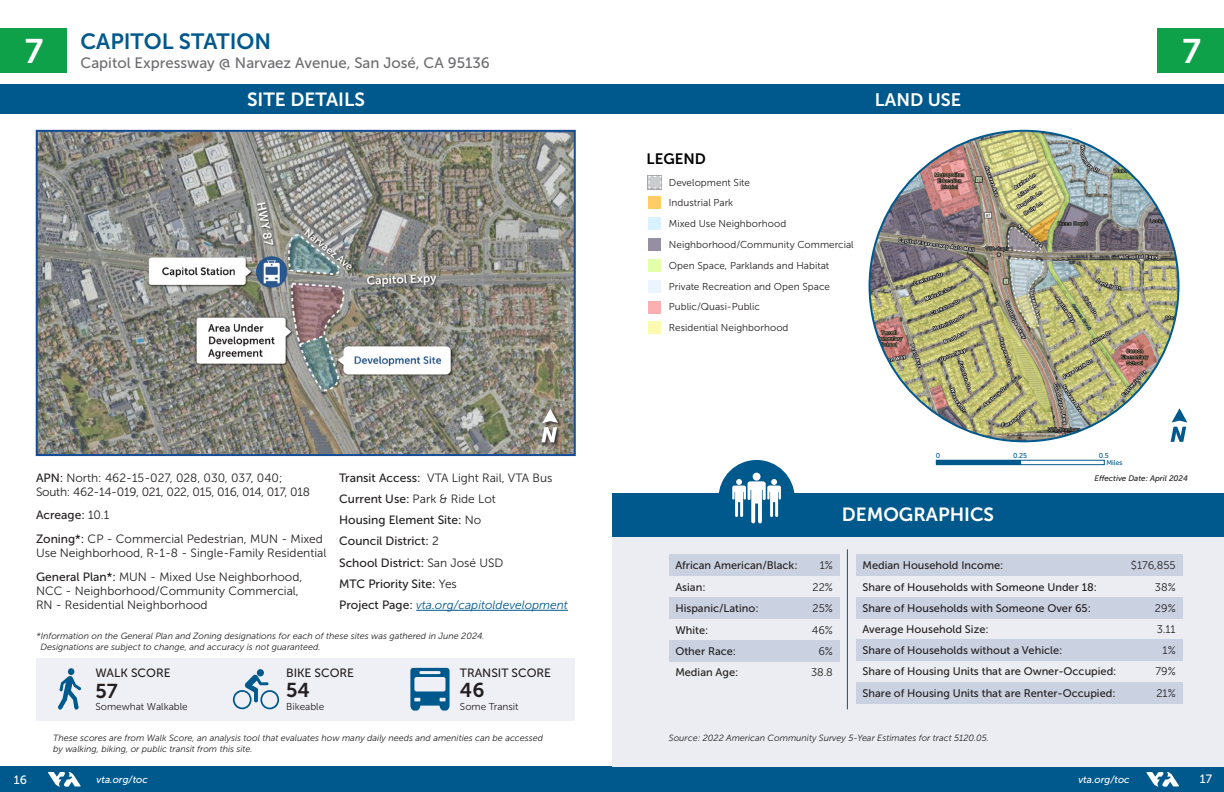
<style>
.page{position:relative;width:1224px;height:792px;background:#fff}
.page>*{position:absolute;margin:0;border:0;box-sizing:border-box;transform-origin:0 0}
.t1{font:34px "Museo Sans 700";color:#fff}
.t2{font:22px "Museo Sans 700";color:#00598c}
.t3{font:20px "Museo Sans 700";color:#231f20}
.t4{font:19px "Museo Sans 700";color:#fff}
.t5{font:18px "Museo Sans 700";color:#fff}
.t6{font:15px "Museo Sans 500";color:#6c6d70}
.t7{font:15px "Museo Sans 700";color:#000}
.t8{font:12px/14.4px "Museo Sans 300";color:#231f20}
.t9{font:12px "Museo Sans 500";color:#231f20}
.t10{font:12px/14.4px "Museo Sans 300";letter-spacing:-.02em;color:#231f20}
.t11{font:italic 12px "Museo Sans 300";color:#00598c}
.t12{font:12px "Museo Sans 500";color:#fff}
.t13{font:11px "Museo Sans 500";color:#231f20}
.t14{font:11px "Museo Sans 300";color:#231f20}
.t15{font:10px/20.8px "Museo Sans 300";color:#231f20}
.t16{font:italic 10px "Museo Sans 500";color:#fff}
.Footnote{font:italic 9px/10.8px "Museo Sans 300";color:#231f20}
.t17{font:italic 8px "Museo Sans 500";color:#231f20}
.t18{font:7.1px "Museo Sans 500";color:#00598c}
.t19{font:6.9px "Museo Sans 500";color:#00598c}
.s1{font-family:"Museo Sans 500"}
.s2{font-family:"Museo Sans 300"}
.s3{font-family:"Museo Sans 500";font-style:normal;color:#231f20}
</style>
<div class="page">
<div style="left:0;top:767px;width:1224px;height:25px;background:#00598c"></div>
<svg style="left:48px;top:772px;width:33px;height:15px"></svg>
<svg style="left:1146px;top:772px;width:33px;height:15px"></svg>
<img style="left:39px;top:133px;width:534px;height:320px">
<div style="left:36px;top:130px;width:540px;height:326px;border:2px solid #124c98"></div>
<div style="left:0;top:28px;width:67px;height:45px;background:#0fa14a"></div>
<div style="left:541px;top:409px;width:22px;height:38px;background:#231f20;opacity:.75"></div>
<svg style="left:541px;top:409px;width:17px;height:33px"></svg>
<hr style="left:416px;top:610px;width:152px;height:1px;background:#00598c">
<div style="left:0;top:84px;width:612px;height:30px;background:#00598c"></div>
<div style="left:36px;top:659px;width:540px;height:62px;background:#eff0f6"></div>
<svg style="left:233px;top:669px;width:46px;height:40px"></svg>
<div style="left:68px;top:668px;width:6px;height:7px;background:#00598c;border-radius:50%"></div>
<svg style="left:58px;top:674px;width:23px;height:36px"></svg>
<svg style="left:410px;top:668px;width:40px;height:43px"></svg>
<div style="left:612px;top:498px;width:612px;height:269px;background:#ebedf3"></div>
<div style="left:1157px;top:28px;width:67px;height:45px;background:#0fa14a"></div>
<svg style="left:1171px;top:408px;width:16px;height:34px"></svg>
<div style="left:612px;top:493px;width:612px;height:43px;background:#00598c"></div>
<div style="left:612px;top:84px;width:612px;height:30px;background:#00598c"></div>
<div style="left:719px;top:460px;width:76px;height:76px;background:#00598c;border-radius:50%"></div>
<div style="left:753px;top:473px;width:8px;height:8px;background:#fff;border-radius:4px"></div>
<svg style="left:732px;top:479px;width:49px;height:44px"></svg>
<div style="left:649px;top:197px;width:12px;height:12px;background:#fc6"></div>
<div style="left:649px;top:218px;width:12px;height:12px;background:#d9f2ff"></div>
<div style="left:649px;top:238px;width:12px;height:13px;background:#968fa1"></div>
<div style="left:649px;top:259px;width:12px;height:12px;background:#e3ffab"></div>
<div style="left:649px;top:280px;width:12px;height:12px;background:#ebf5ff"></div>
<div style="left:649px;top:301px;width:12px;height:12px;background:#fab0b0"></div>
<div style="left:649px;top:322px;width:12px;height:12px;background:#fafab0"></div>
<img style="left:870px;top:131px;width:308px;height:310px">
<div style="left:856px;top:555px;width:268px;height:21px;background:#cad2e2"></div>
<div style="left:1124px;top:555px;width:58px;height:21px;background:#cad2e2"></div>
<div style="left:856px;top:597px;width:268px;height:21px;background:#cad2e2"></div>
<div style="left:1124px;top:597px;width:58px;height:21px;background:#cad2e2"></div>
<div style="left:856px;top:639px;width:268px;height:22px;background:#cad2e2"></div>
<div style="left:1124px;top:639px;width:58px;height:22px;background:#cad2e2"></div>
<div style="left:856px;top:682px;width:268px;height:21px;background:#cad2e2"></div>
<div style="left:1124px;top:682px;width:58px;height:21px;background:#cad2e2"></div>
<div style="left:669px;top:555px;width:135px;height:21px;background:#cad2e2"></div>
<div style="left:804px;top:555px;width:35px;height:21px;background:#cad2e2"></div>
<div style="left:669px;top:597px;width:135px;height:22px;background:#cad2e2"></div>
<div style="left:804px;top:597px;width:35px;height:22px;background:#cad2e2"></div>
<div style="left:669px;top:640px;width:135px;height:21px;background:#cad2e2"></div>
<div style="left:804px;top:640px;width:35px;height:21px;background:#cad2e2"></div>
<hr style="left:847px;top:549px;width:1px;height:160px;background:#00598c">
<svg style="left:648px;top:175px;width:14px;height:14px"></svg>
<div style="left:649px;top:176px;width:12px;height:12px;background:#cbccce"></div>
<div style="left:936px;top:460px;width:169px;height:5px;border:1px solid #00598c"></div>
<div style="left:936px;top:460px;width:85px;height:5px;background:#00598c"></div>
<h1 class="t1" style="left:25px;top:33px;width:20px">7</h1>
<h2 class="t2" style="left:81px;top:29px;width:192px">CAPITOL STATION</h2>
<h3 class="t6" style="left:81px;top:55px;width:411px">Capitol Expressway @ Narvaez Avenue, San José, CA 95136</h3>
<h3 class="t4" style="left:247px;top:89px;width:119px">SITE DETAILS</h3>
<p class="t10" style="left:36px;top:470px;width:276px"><span class="s1">APN:</span> North: 462-15-027, 028, 030, 037, 040;<br>South: 462-14-019, 021, 022, 015, 016, 014, 017, 018</p>
<p class="t9" style="left:36px;top:509px;width:75px">Acreage: <span class="s2">10.1</span></p>
<p class="t8" style="left:36px;top:532px;width:292px"><span class="s1">Zoning*:</span> CP - Commercial Pedestrian, MUN - Mixed<br>Use Neighborhood, R-1-8 - Single-Family Residential</p>
<p class="t8" style="left:36px;top:569px;width:268px"><span class="s1">General Plan*:</span> MUN - Mixed Use Neighborhood,<br>NCC - Neighborhood/Community Commercial,<br>RN - Residential Neighborhood</p>
<p class="t8" style="left:339px;top:470px;width:215px"><span class="s1">Transit Access:</span> VTA Light Rail, VTA Bus</p>
<p class="t8" style="left:339px;top:492px;width:158px"><span class="s1">Current Use:</span> Park &amp; Ride Lot</p>
<p class="t9" style="left:339px;top:513px;width:144px">Housing Element Site: <span class="s2">No</span></p>
<p class="t9" style="left:339px;top:535px;width:101px">Council District: <span class="s2">2</span></p>
<p class="t9" style="left:339px;top:556px;width:166px">School District: <span class="s2">San José USD</span></p>
<p class="t9" style="left:339px;top:577px;width:119px">MTC Priority Site: <span class="s2">Yes</span></p>
<p class="t11" style="left:339px;top:598px;width:230px"><span class="s3">Project Page:</span> vta.org/capitoldevelopment</p>
<p class="Footnote" style="left:41px;top:631px;width:445px;text-indent:-4px">*Information on the General Plan and Zoning designations for each of these sites was gathered in June 2024.<br>Designations are subject to change, and accuracy is not guaranteed.</p>
<p class="t9" style="left:95px;top:667px;width:77px">WALK SCORE</p>
<p class="t9" style="left:286px;top:666px;width:70px">BIKE SCORE</p>
<p class="t15" style="left:95px;top:696px;width:94px">Somewhat Walkable</p>
<p class="t9" style="left:460px;top:666px;width:93px">TRANSIT SCORE</p>
<p class="t3" style="left:95px;top:680px;width:24px">57</p>
<p class="t3" style="left:460px;top:679px;width:26px">46</p>
<p class="t15" style="left:460px;top:696px;width:60px">Some Transit</p>
<p class="t3" style="left:286px;top:679px;width:25px">54</p>
<p class="t15" style="left:286px;top:696px;width:40px">Bikeable</p>
<p class="Footnote" style="left:53px;top:733px;width:491px">These scores are from Walk Score, an analysis tool that evaluates how many daily needs and amenities can be accessed by walking, biking, or public transit from this site.</p>
<h2 class="t7" style="left:647px;top:150px;width:61px">LEGEND</h2>
<p class="t15" style="left:669px;top:172px;width:83px">Development Site</p>
<p class="t15" style="left:669px;top:193px;width:66px">Industrial Park</p>
<p class="t15" style="left:669px;top:213px;width:119px">Mixed Use Neighborhood</p>
<p class="t15" style="left:669px;top:234px;width:186px">Neighborhood/Community Commercial<br>Open Space, Parklands and Habitat<br>Private Recreation and Open Space<br>Public/Quasi-Public</p>
<p class="t15" style="left:669px;top:317px;width:121px">Residential Neighborhood</p>
<h3 class="t5" style="left:875px;top:89px;width:88px">LAND USE</h3>
<h1 class="t1" style="left:1182px;top:32px;width:20px">7</h1>
<p class="t18" style="left:936px;top:451px;width:6px">0</p>
<p class="t18" style="left:1013px;top:451px;width:16px">0.25</p>
<p class="t18" style="left:1099px;top:451px;width:12px">0.5</p>
<p class="t17" style="left:1095px;top:474px;width:95px">Effective Date: April 2024</p>
<p class="t19" style="left:1106px;top:458px;width:18px">Miles</p>
<p class="t4" style="left:842px;top:504px;width:154px">DEMOGRAPHICS</p>
<p class="t13" style="left:675px;top:560px;width:124px">African American/Black:</p>
<p class="t14" style="left:820px;top:560px;width:15px">1%</p>
<p class="t13" style="left:675px;top:581px;width:32px">Asian:</p>
<p class="t14" style="left:812px;top:581px;width:22px">22%</p>
<p class="t13" style="left:675px;top:602px;width:85px">Hispanic/Latino:</p>
<p class="t14" style="left:813px;top:602px;width:22px">25%</p>
<p class="t13" style="left:675px;top:624px;width:35px">White:</p>
<p class="t14" style="left:812px;top:624px;width:23px">46%</p>
<p class="t13" style="left:675px;top:645px;width:62px">Other Race:</p>
<p class="t14" style="left:818px;top:645px;width:16px">6%</p>
<p class="t13" style="left:675px;top:666px;width:64px">Median Age:</p>
<p class="t14" style="left:811px;top:666px;width:23px">38.8</p>
<p class="t13" style="left:862px;top:560px;width:142px">Median Household Income:</p>
<p class="t14" style="left:1131px;top:560px;width:46px">$176,855</p>
<p class="t13" style="left:862px;top:581px;width:236px">Share of Households with Someone Under 18:</p>
<p class="t14" style="left:1155px;top:581px;width:22px">38%</p>
<p class="t13" style="left:862px;top:602px;width:230px">Share of Households with Someone Over 65:</p>
<p class="t14" style="left:1155px;top:602px;width:22px">29%</p>
<p class="t13" style="left:862px;top:623px;width:128px">Average Household Size:</p>
<p class="t14" style="left:1157px;top:623px;width:20px">3.11</p>
<p class="t13" style="left:862px;top:644px;width:201px">Share of Households without a Vehicle:</p>
<p class="t14" style="left:1163px;top:644px;width:15px">1%</p>
<p class="t13" style="left:862px;top:666px;width:256px">Share of Housing Units that are Owner-Occupied:</p>
<p class="t14" style="left:1155px;top:666px;width:22px">79%</p>
<p class="t13" style="left:862px;top:687px;width:255px">Share of Housing Units that are Renter-Occupied:</p>
<p class="t14" style="left:1156px;top:687px;width:21px">21%</p>
<p class="Footnote" style="left:669px;top:733px;width:322px">Source: 2022 American Community Survey 5-Year Estimates for tract 5120.05.</p>
<h3 class="t12" style="left:14px;top:774px;width:15px">16</h3>
<p class="t16" style="left:97px;top:774px;width:53px">vta.org/toc</p>
<p class="t16" style="left:1078px;top:774px;width:53px">vta.org/toc</p>
<h3 class="t12" style="left:1200px;top:773px;width:14px">17</h3>
</div>
